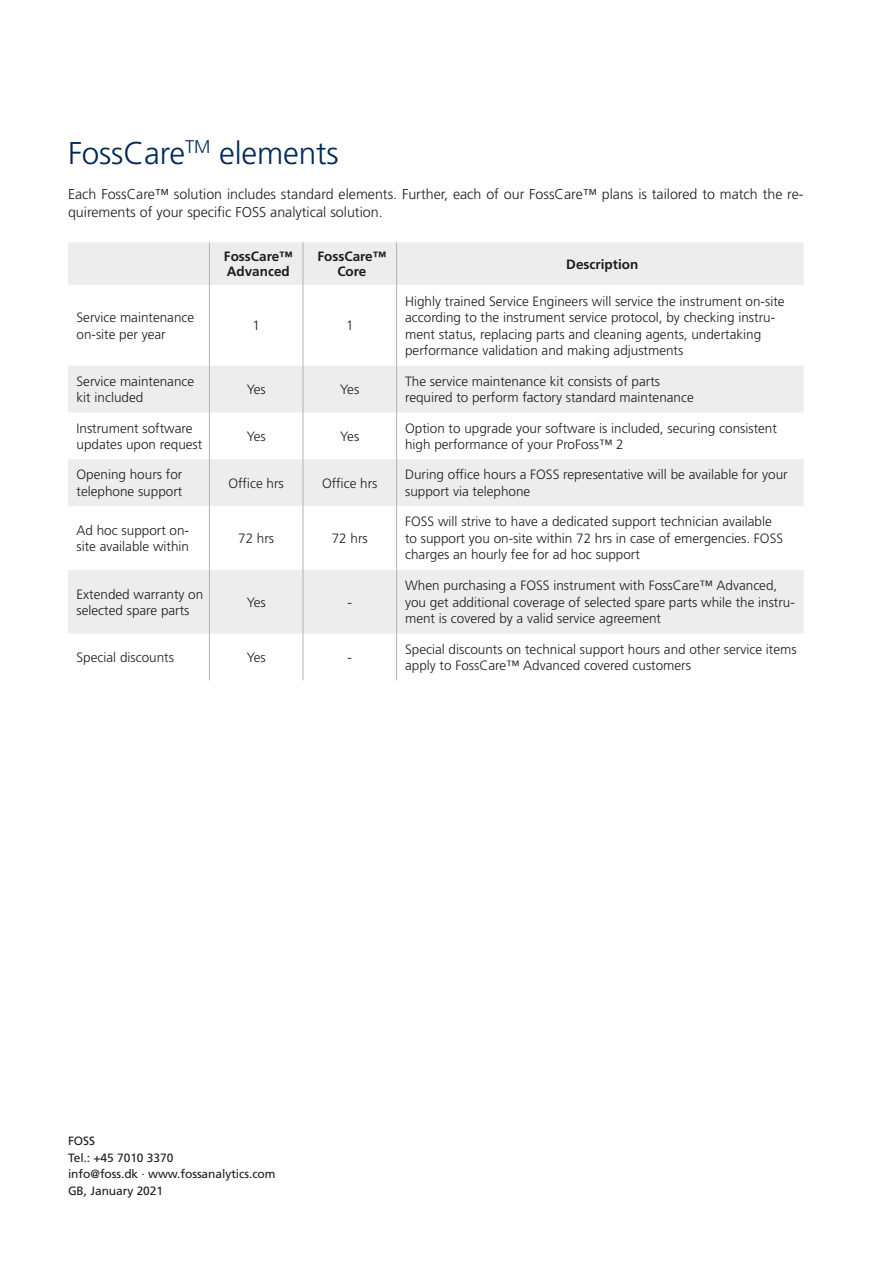
<style>
.page{position:relative;width:893px;height:1263px;background:#fff}
.page>*{position:absolute;margin:0;border:0;box-sizing:border-box;transform-origin:0 0}
.t1{font:300 31.5px "Frutiger LT Pro";letter-spacing:-.005em;color:#002856}
.t2{font:300 14.25px/18px "Frutiger LT Pro";color:#1d1d1b}
.t3{font:300 13.5px/16.5px "Frutiger LT Pro";color:#1d1d1b}
.t4{font:700 13.5px/15px "Frutiger LT Pro";color:#1d1d1b}
.t5{font:12px/16.5px "Frutiger LT Pro";letter-spacing:-.005em;color:#1d1d1b}
</style>
<div class="page">
<svg style="left:68px;top:242px;width:736px;height:392px;fill:#eee"></svg>
<hr style="left:209px;top:242px;width:1px;height:43px;background:#b2b2b2">
<hr style="left:303px;top:242px;width:1px;height:43px;background:#b2b2b2">
<hr style="left:396px;top:242px;width:1px;height:43px;background:#b2b2b2">
<hr style="left:209px;top:285px;width:1px;height:81px;background:#b2b2b2">
<hr style="left:303px;top:285px;width:1px;height:81px;background:#b2b2b2">
<hr style="left:396px;top:285px;width:1px;height:81px;background:#b2b2b2">
<hr style="left:209px;top:366px;width:1px;height:46px;background:#b2b2b2">
<hr style="left:303px;top:366px;width:1px;height:46px;background:#b2b2b2">
<hr style="left:396px;top:366px;width:1px;height:46px;background:#b2b2b2">
<hr style="left:209px;top:412px;width:1px;height:47px;background:#b2b2b2">
<hr style="left:303px;top:412px;width:1px;height:47px;background:#b2b2b2">
<hr style="left:396px;top:412px;width:1px;height:47px;background:#b2b2b2">
<hr style="left:209px;top:459px;width:1px;height:47px;background:#b2b2b2">
<hr style="left:303px;top:459px;width:1px;height:47px;background:#b2b2b2">
<hr style="left:396px;top:459px;width:1px;height:47px;background:#b2b2b2">
<hr style="left:209px;top:506px;width:1px;height:64px;background:#b2b2b2">
<hr style="left:303px;top:506px;width:1px;height:64px;background:#b2b2b2">
<hr style="left:396px;top:506px;width:1px;height:64px;background:#b2b2b2">
<hr style="left:209px;top:570px;width:1px;height:64px;background:#b2b2b2">
<hr style="left:303px;top:570px;width:1px;height:64px;background:#b2b2b2">
<hr style="left:396px;top:570px;width:1px;height:64px;background:#b2b2b2">
<hr style="left:209px;top:634px;width:1px;height:46px;background:#b2b2b2">
<hr style="left:303px;top:634px;width:1px;height:46px;background:#b2b2b2">
<hr style="left:396px;top:634px;width:1px;height:46px;background:#b2b2b2">
<h1 class="t1" style="left:68px;top:135px;width:272px">FossCare<sup>TM</sup> elements</h1>
<p class="t2" style="left:68px;top:185px;width:737px">Each FossCare™ solution includes standard elements. Further, each of our FossCare™ plans is tailored to match the re&shy;quirements of your specific FOSS analytical solution.</p>
<p class="t4" style="left:224px;top:249px;width:70px">FossCare™<br>Advanced</p>
<p class="t4" style="left:318px;top:249px;width:70px;text-align:center">FossCare™<br>Core</p>
<p class="t4" style="left:566px;top:256px;width:73px">Description</p>
<p class="t3" style="left:77px;top:309px;width:119px">Service maintenance on-site per year</p>
<p class="t3" style="left:252px;top:317px;width:9px">1</p>
<p class="t3" style="left:346px;top:317px;width:9px">1</p>
<p class="t3" style="left:405px;top:293px;width:381px">Highly trained Service Engineers will service the instrument on-site according to the instrument service protocol, by checking instru&shy;ment status, replacing parts and cleaning agents, undertaking performance validation and making adjustments</p>
<p class="t3" style="left:77px;top:373px;width:119px">Service maintenance kit included</p>
<p class="t3" style="left:247px;top:381px;width:21px">Yes</p>
<p class="t3" style="left:340px;top:381px;width:21px">Yes</p>
<p class="t3" style="left:405px;top:373px;width:290px">The service maintenance kit consists of parts required to perform factory standard maintenance</p>
<p class="t3" style="left:77px;top:420px;width:127px">Instrument software updates upon request</p>
<p class="t3" style="left:247px;top:428px;width:21px">Yes</p>
<p class="t3" style="left:340px;top:428px;width:21px">Yes</p>
<p class="t3" style="left:405px;top:420px;width:373px">Option to upgrade your software is included, securing consistent high performance of your ProFoss™ 2</p>
<p class="t3" style="left:77px;top:467px;width:107px">Opening hours for telephone support</p>
<p class="t3" style="left:229px;top:475px;width:57px">Office hrs</p>
<p class="t3" style="left:322px;top:475px;width:57px">Office hrs</p>
<p class="t3" style="left:405px;top:467px;width:384px">During office hours a FOSS representative will be available for your support via telephone</p>
<p class="t3" style="left:77px;top:522px;width:114px">Ad hoc support on&shy;site available within</p>
<p class="t3" style="left:238px;top:530px;width:38px">72 hrs</p>
<p class="t3" style="left:332px;top:530px;width:38px">72 hrs</p>
<p class="t3" style="left:405px;top:514px;width:380px">FOSS will strive to have a dedicated support technician available to support you on-site within 72 hrs in case of emergencies. FOSS charges an hourly fee for ad hoc support</p>
<p class="t3" style="left:77px;top:586px;width:128px">Extended warranty on selected spare parts</p>
<p class="t3" style="left:247px;top:594px;width:21px">Yes</p>
<p class="t3" style="left:348px;top:594px;width:6px">-</p>
<p class="t3" style="left:77px;top:649px;width:99px">Special discounts</p>
<p class="t3" style="left:247px;top:649px;width:21px">Yes</p>
<p class="t3" style="left:348px;top:649px;width:6px">-</p>
<p class="t3" style="left:405px;top:577px;width:391px">When purchasing a FOSS instrument with FossCare™ Advanced, you get additional coverage of selected spare parts while the instru&shy;ment is covered by a valid service agreement</p>
<p class="t3" style="left:405px;top:641px;width:393px">Special discounts on technical support hours and other service items apply to FossCare™ Advanced covered customers</p>
<p class="t5" style="left:68px;top:1133px;width:209px">FOSS<br>Tel.: +45 7010 3370<br>info@foss.dk · www.fossanalytics.com<br>GB, January 2021</p>
</div>
